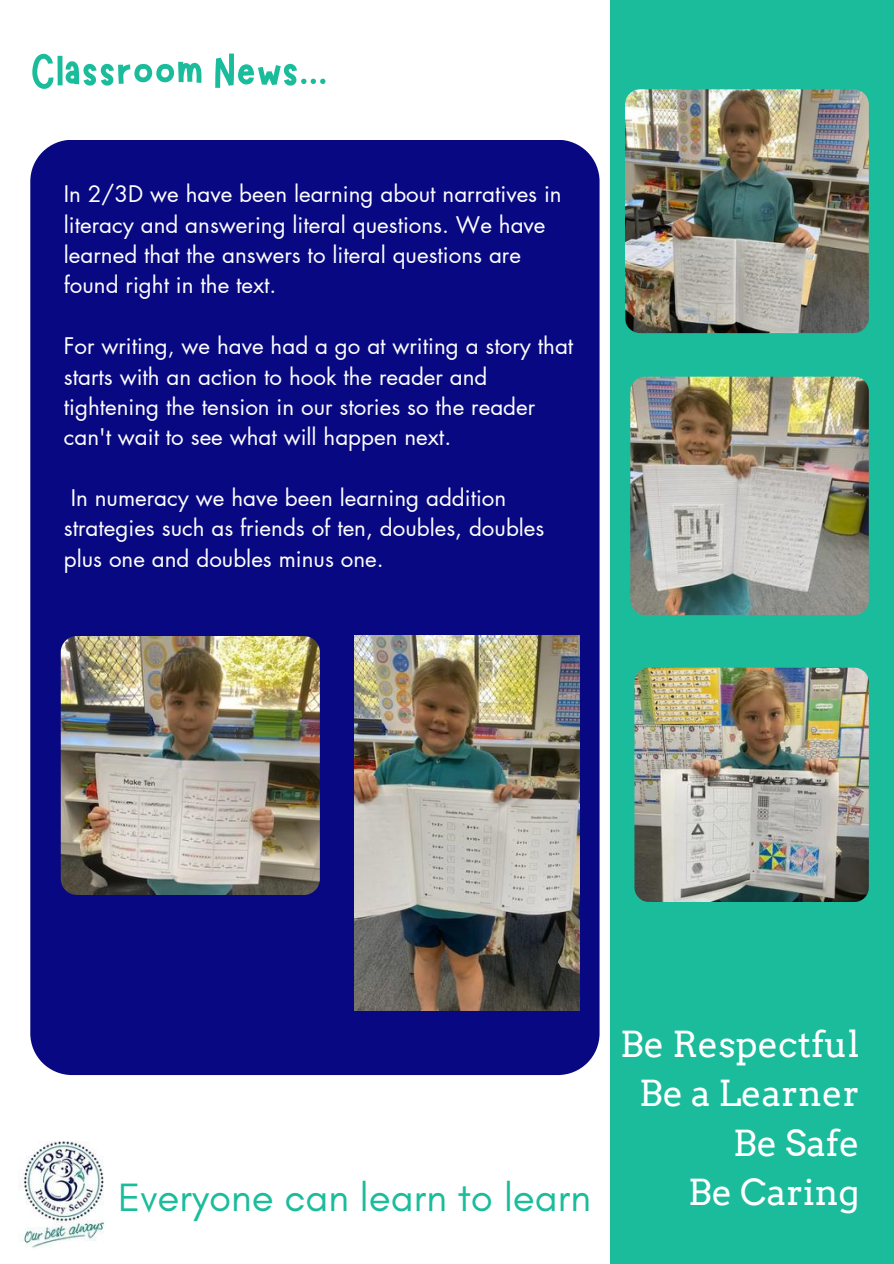
<style>
.page{position:relative;width:894px;height:1264px;background:#fff}
.page>*{position:absolute;margin:0;border:0;box-sizing:border-box;transform-origin:0 0}
.t1{font:51px "Marykate";color:#1bbc9b}
.t2{font:40.2px "Glacial Indifference";color:#1bbc9b}
.t3{font:35.85px/49.5px "Arvo";color:#fff;text-align:right}
.t4{font:22.35px/30.3px "Futura LT Pro";color:#fdfdfd}
</style>
<div class="page">
<div style="left:610px;top:0;width:283px;height:1262px;background:#1bbc9b"></div>
<img style="left:18px;top:1141px;width:86px;height:107px">
<div style="left:30px;top:140px;width:569px;height:935px;background:#080982"></div>
<img style="left:624px;top:89px;width:244px;height:244px;border-radius:15px">
<img style="left:634px;top:667px;width:234px;height:235px;border-radius:15px">
<img style="left:61px;top:636px;width:259px;height:259px;border-radius:16px">
<img style="left:354px;top:636px;width:225px;height:374px">
<img style="left:630px;top:377px;width:238px;height:238px;border-radius:15px">
<h1 class="t1" style="left:30px;top:38px;width:299px">Classroom News...</h1>
<p class="t4" style="left:64px;top:180px;width:499px">In 2/3D we have been learning about narratives in literacy and answering literal questions. We have learned that the answers to literal questions are found right in the text.</p>
<p class="t4" style="left:64px;top:332px;width:511px">For writing, we have had a go at writing a story that starts with an action to hook the reader and tightening the tension in our stories so the reader can't wait to see what will happen next.</p>
<p class="t4" style="left:64px;top:483px;width:482px;text-indent:7px">In numeracy we have been learning addition strategies such as friends of ten, doubles, doubles plus one and doubles minus one.</p>
<h3 class="t3" style="left:620px;top:1019px;width:241px">Be Respectful<br>Be a Learner<br>Be Safe</h3>
<h2 class="t2" style="left:118px;top:1173px;width:474px">Everyone can learn to learn</h2>
<h3 class="t3" style="left:688px;top:1167px;width:173px">Be Caring</h3>
</div>
